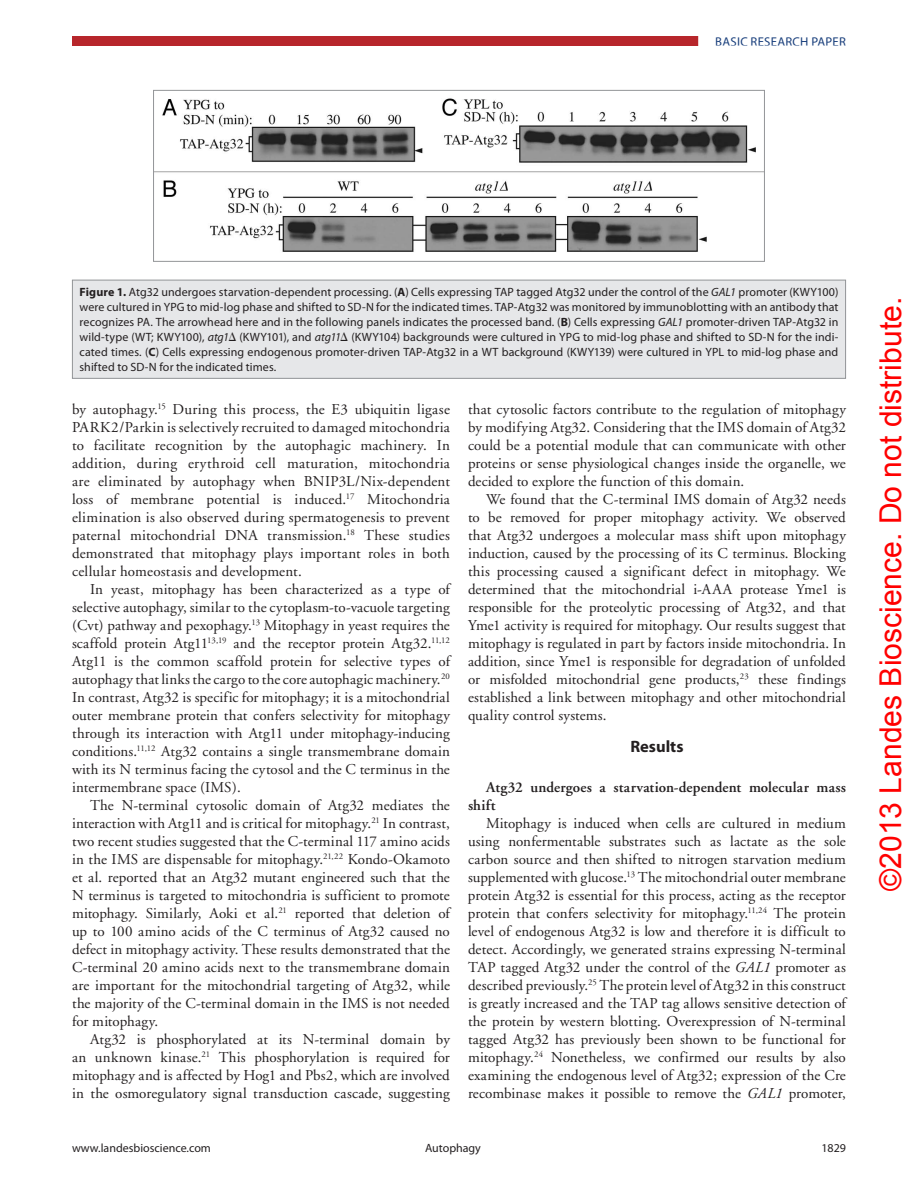
<style>
.page{position:relative;width:918px;height:1188px;background:#fff}
.page>*{position:absolute;margin:0;border:0;box-sizing:border-box;transform-origin:0 0}
.t1{font:30.15px "Arial";color:#f00}
.t2{font:700 16.5px "Myriad Pro";color:#231f20}
.t3{font:15px/18px "Adobe Garamond";letter-spacing:.01em;color:#231f20;text-align:justify}
.t4{font:600 15px/18px "Adobe Garamond";letter-spacing:.01em;color:#231f20}
.t5{font:12.75px "Myriad Pro";letter-spacing:.02em;color:#193f7c}
.t6{font:12px/15px "Myriad Pro";letter-spacing:.005em;color:#231f20;text-align:justify}
.s1{font-weight:700}
.s2{font-style:italic}
.s3{font-family:"Universal Std Greekw Math Pi"}
</style>
<div class="page">
<div style="left:72px;top:36px;width:774px;height:10px;background:#b7262b"></div>
<svg style="left:698px;top:36px;width:148px;height:10px"></svg>
<img style="left:155px;top:98px;width:608px;height:154px">
<div style="left:153px;top:90px;width:612px;height:172px;border:1px solid #939598"></div>
<div style="left:72px;top:280px;width:774px;height:98px;background:#e6e7e9"></div>
<div style="left:72px;top:280px;width:774px;height:99px;border:1px solid #939598"></div>
<p class="t5" style="left:715px;top:33px;width:129px">Basic Research Paper</p>
<p class="t6" style="left:80px;top:285px;width:761px"><span class="s1">Figure 1.</span> Atg32 undergoes starvation-dependent processing. (<span class="s1">A</span>) Cells expressing TAP tagged Atg32 under the control of the <span class="s2">GAL1</span> promoter (KWY100) were cultured in YPG to mid-log phase and shifted to SD-N for the indicated times. TAP-Atg32 was monitored by immunoblotting with an antibody that recognizes PA. The arrowhead here and in the following panels indicates the processed band. (<span class="s1">B</span>) Cells expressing <span class="s2">GAL1</span> promoter-driven TAP-Atg32 in wild-type (WT; KWY100), <span class="s2">atg1</span><span class="s3">Δ</span> (KWY101), and <span class="s2">atg11</span><span class="s3">Δ</span> (KWY104) backgrounds were cultured in YPG to mid-log phase and shifted to SD-N for the indi&shy;cated times. (<span class="s1">C</span>) Cells expressing endogenous promoter-driven TAP-Atg32 in a WT background (KWY139) were cultured in YPL to mid-log phase and shifted to SD-N for the indicated times.</p>
<p class="t3" style="left:72px;top:401px;width:379px">by autophagy.<sup>15</sup> During this process, the E3 ubiquitin ligase PARK2/Parkin is selectively recruited to damaged mitochondria to facilitate recognition by the autophagic machinery. In addition, during erythroid cell maturation, mitochondria are eliminated by autophagy when BNIP3L/Nix-dependent loss of membrane potential is induced.<sup>17</sup> Mitochondria elimination is also observed during spermatogenesis to prevent paternal mitochondrial DNA transmission.<sup>18</sup> These studies demonstrated that mitophagy plays important roles in both cellular homeostasis and development.</p>
<p class="t3" style="left:72px;top:581px;width:380px;text-indent:18px">In yeast, mitophagy has been characterized as a type of selective autophagy, similar to the cytoplasm-to-vacuole targeting (Cvt) pathway and pexophagy.<sup>13</sup> Mitophagy in yeast requires the scaffold protein Atg11<sup>13,19</sup> and the receptor protein Atg32.<sup>11,12<br></sup>Atg11 is the common scaffold protein for selective types of autophagy that links the cargo to the core autophagic machinery.<sup>20<br></sup>In contrast, Atg32 is specific for mitophagy; it is a mitochondrial outer membrane protein that confers selectivity for mitophagy through its interaction with Atg11 under mitophagy-inducing conditions.<sup>11,12</sup> Atg32 contains a single transmembrane domain with its N terminus facing the cytosol and the C terminus in the intermembrane space (IMS).</p>
<p class="t3" style="left:72px;top:797px;width:379px;text-indent:18px">The N-terminal cytosolic domain of Atg32 mediates the interaction with Atg11 and is critical for mitophagy.<sup>21</sup> In contrast, two recent studies suggested that the C-terminal 117 amino acids in the IMS are dispensable for mitophagy.<sup>21,22</sup> Kondo-Okamoto et al. reported that an Atg32 mutant engineered such that the N terminus is targeted to mitochondria is sufficient to promote mitophagy. Similarly, Aoki et al.<sup>21</sup> reported that deletion of up to 100 amino acids of the C terminus of Atg32 caused no defect in mitophagy activity. These results demonstrated that the C-terminal 20 amino acids next to the transmembrane domain are important for the mitochondrial targeting of Atg32, while the majority of the C-terminal domain in the IMS is not needed for mitophagy.</p>
<p class="t3" style="left:72px;top:1031px;width:379px;text-indent:18px">Atg32 is phosphorylated at its N-terminal domain by an unknown kinase.<sup>21</sup> This phosphorylation is required for mitophagy and is affected by Hog1 and Pbs2, which are involved in the osmoregulatory signal transduction cascade, suggesting</p>
<p class="t3" style="left:468px;top:401px;width:379px">that cytosolic factors contribute to the regulation of mitophagy by modifying Atg32. Considering that the IMS domain of Atg32 could be a potential module that can communicate with other proteins or sense physiological changes inside the organelle, we decided to explore the function of this domain.</p>
<p class="t3" style="left:468px;top:491px;width:379px;text-indent:18px">We found that the C-terminal IMS domain of Atg32 needs to be removed for proper mitophagy activity. We observed that Atg32 undergoes a molecular mass shift upon mitophagy induction, caused by the processing of its C terminus. Blocking this processing caused a significant defect in mitophagy. We determined that the mitochondrial i-AAA protease Yme1 is responsible for the proteolytic processing of Atg32, and that Yme1 activity is required for mitophagy. Our results suggest that mitophagy is regulated in part by factors inside mitochondria. In addition, since Yme1 is responsible for degradation of unfolded or misfolded mitochondrial gene products,<sup>23</sup> these findings established a link between mitophagy and other mitochondrial quality control systems.</p>
<p class="t2" style="left:630px;top:736px;width:55px">Results</p>
<p class="t4" style="left:468px;top:779px;width:379px;text-indent:18px">Atg32 undergoes a starvation-dependent molecular mass shift</p>
<p class="t3" style="left:468px;top:815px;width:379px;text-indent:18px">Mitophagy is induced when cells are cultured in medium using nonfermentable substrates such as lactate as the sole carbon source and then shifted to nitrogen starvation medium supplemented with glucose.<sup>13</sup> The mitochondrial outer membrane protein Atg32 is essential for this process, acting as the receptor protein that confers selectivity for mitophagy.<sup>11,24</sup> The protein level of endogenous Atg32 is low and therefore it is difficult to detect. Accordingly, we generated strains expressing N-terminal TAP tagged Atg32 under the control of the <span class="s2">GAL1</span> promoter as described previously.<sup>25</sup> The protein level of Atg32 in this construct is greatly increased and the TAP tag allows sensitive detection of the protein by western blotting. Overexpression of N-terminal tagged Atg32 has previously been shown to be functional for mitophagy.<sup>24</sup> Nonetheless, we confirmed our results by also examining the endogenous level of Atg32; expression of the Cre recombinase makes it possible to remove the <span class="s2">GAL1</span> promoter,</p>
<p class="t6" style="left:72px;top:1140px;width:140px">www.landesbioscience.com</p>
<p class="t6" style="left:425px;top:1140px;width:57px">Autophagy</p>
<p class="t6" style="left:821px;top:1140px;width:26px">1829</p>
<h1 class="t1" style="left:871px;top:891px;width:595px;rotate:-90deg">©2013 Landes Bioscience. Do not distribute.</h1>
</div>
